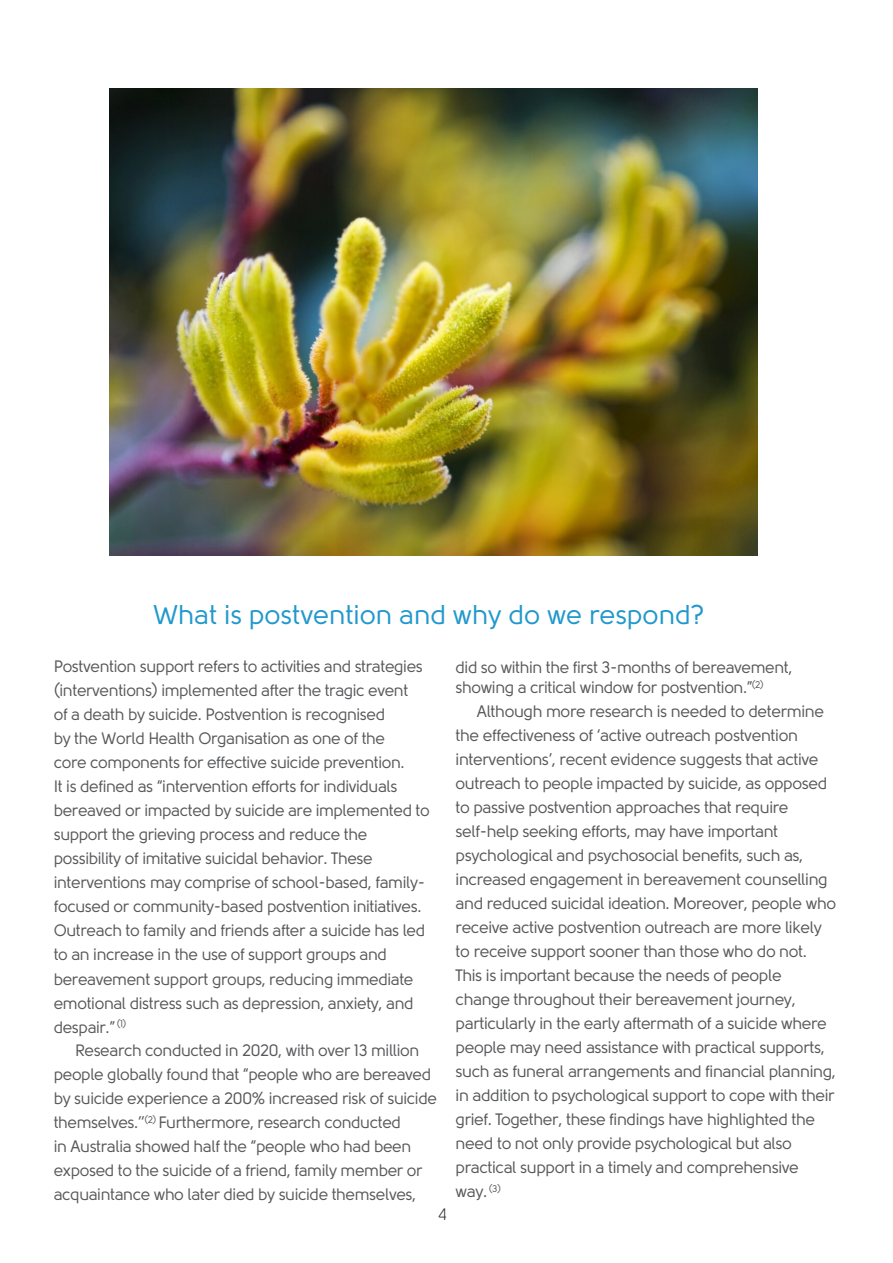
<style>
.page{position:relative;width:893px;height:1263px;background:#fff}
.page>*{position:absolute;margin:0;border:0;box-sizing:border-box;transform-origin:0 0}
.Head{font:27px "Solomon";color:#2198cc}
.Body_5mm_indent{font:16.5px/24px "Solomon";letter-spacing:-.02em;color:#57585a}
.t1{font:16.5px "Solomon";color:#231f20}
</style>
<div class="page">
<img style="left:109px;top:88px;width:648px;height:467px">
<p class="Head" style="left:153px;top:600px;width:553px">What is postvention and why do we respond?</p>
<p class="Body_5mm_indent" style="left:54px;top:655px;width:371px">Postvention support refers to activities and strategies</p>
<p class="Body_5mm_indent" style="left:54px;top:679px;width:356px">(interventions) implemented after the tragic event</p>
<p class="Body_5mm_indent" style="left:54px;top:703px;width:333px">of a death by suicide. Postvention is recognised</p>
<p class="Body_5mm_indent" style="left:54px;top:727px;width:333px">by the World Health Organisation as one of the</p>
<p class="Body_5mm_indent" style="left:54px;top:751px;width:352px">core components for effective suicide prevention.</p>
<p class="Body_5mm_indent" style="left:54px;top:775px;width:345px">It is defined as “intervention efforts for individuals</p>
<p class="Body_5mm_indent" style="left:54px;top:799px;width:378px">bereaved or impacted by suicide are implemented to</p>
<p class="Body_5mm_indent" style="left:54px;top:823px;width:315px">support the grieving process and reduce the</p>
<p class="Body_5mm_indent" style="left:54px;top:847px;width:320px">possibility of imitative suicidal behavior. These</p>
<p class="Body_5mm_indent" style="left:54px;top:871px;width:373px">interventions may comprise of school-based, family-</p>
<p class="Body_5mm_indent" style="left:54px;top:895px;width:369px">focused or community-based postvention initiatives.</p>
<p class="Body_5mm_indent" style="left:54px;top:919px;width:373px">Outreach to family and friends after a suicide has led</p>
<p class="Body_5mm_indent" style="left:54px;top:943px;width:335px">to an increase in the use of support groups and</p>
<p class="Body_5mm_indent" style="left:54px;top:967px;width:361px">bereavement support groups, reducing immediate</p>
<p class="Body_5mm_indent" style="left:54px;top:991px;width:361px">emotional distress such as depression, anxiety, and</p>
<p class="Body_5mm_indent" style="left:54px;top:1015px;width:74px">despair.” <sup>(1)</sup></p>
<p class="Body_5mm_indent" style="left:75px;top:1039px;width:346px">Research conducted in 2020, with over 13 million</p>
<p class="Body_5mm_indent" style="left:54px;top:1063px;width:379px">people globally found that “people who are bereaved</p>
<p class="Body_5mm_indent" style="left:54px;top:1087px;width:385px">by suicide experience a 200% increased risk of suicide</p>
<p class="Body_5mm_indent" style="left:54px;top:1111px;width:349px">themselves.’’<sup>(2)</sup> Furthermore, research conducted</p>
<p class="Body_5mm_indent" style="left:54px;top:1134px;width:359px">in Australia showed half the “people who had been</p>
<p class="Body_5mm_indent" style="left:54px;top:1158px;width:370px">exposed to the suicide of a friend, family member or</p>
<p class="Body_5mm_indent" style="left:54px;top:1182px;width:364px">acquaintance who later died by suicide themselves,</p>
<p class="t1" style="left:438px;top:1206px;width:10px">4</p>
<p class="Body_5mm_indent" style="left:456px;top:657px;width:338px;line-height:20.4px">did so within the first 3-months of bereavement, showing a critical window for postvention.”<sup>(2)</sup></p>
<p class="Body_5mm_indent" style="left:456px;top:699px;width:382px;text-indent:21px">Although more research is needed to determine the effectiveness of ‘active outreach postvention interventions’, recent evidence suggests that active outreach to people impacted by suicide, as opposed to passive postvention approaches that require self-help seeking efforts, may have important psychological and psychosocial benefits, such as, increased engagement in bereavement counselling and reduced suicidal ideation. Moreover, people who receive active postvention outreach are more likely to receive support sooner than those who do not.<br>This is important because the needs of people change throughout their bereavement journey, particularly in the early aftermath of a suicide where people may need assistance with practical supports, such as funeral arrangements and financial planning, in addition to psychological support to cope with their grief. Together, these findings have highlighted the need to not only provide psychological but also practical support in a timely and comprehensive<br>way. <sup>(3)</sup></p>
</div>
